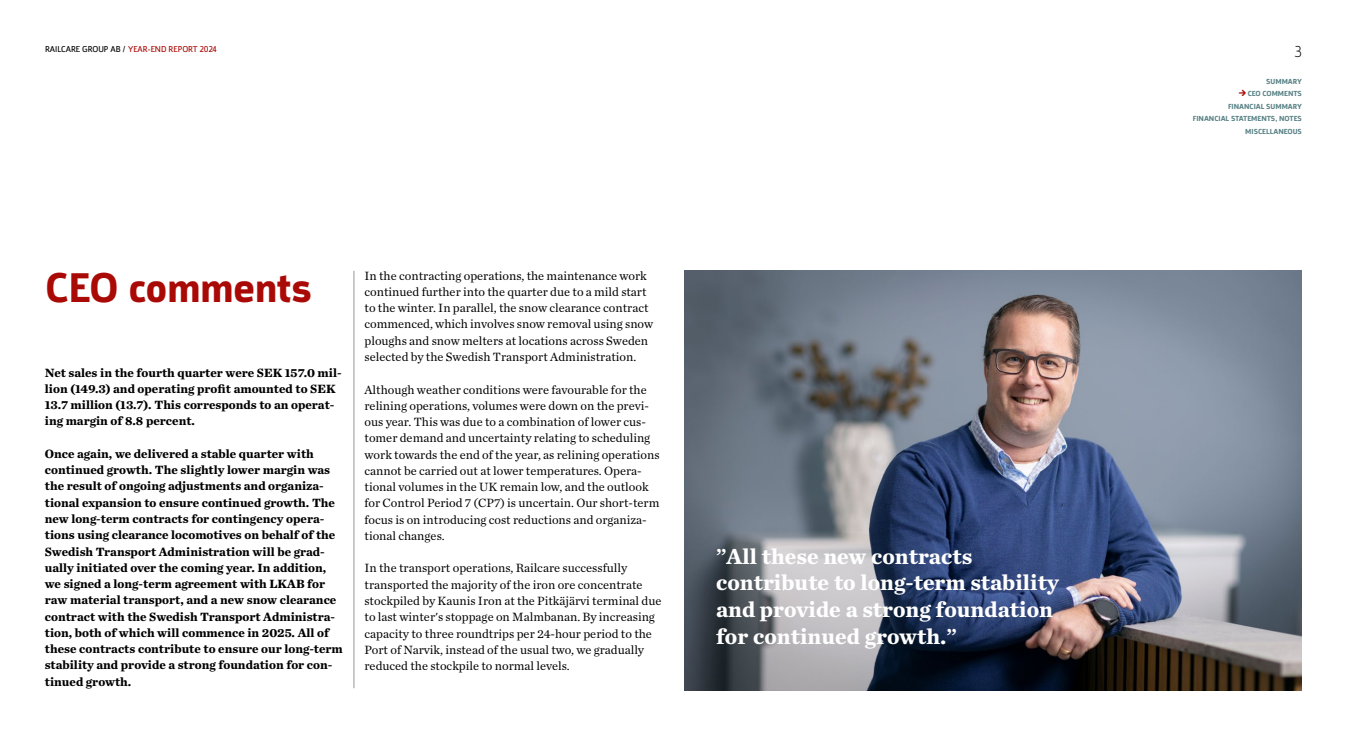
<style>
.page{position:relative;width:1347px;height:745px;background:#fff}
.page>*{position:absolute;margin:0;border:0;box-sizing:border-box;transform-origin:0 0}
.t1{font:700 42.5px "Argumentum";color:#a90a05}
.t2{font:700 22.5px/26.5px "Chronicle Text G1";color:#fff}
.t3{font:200 16.25px "Argumentum";color:#000}
.t4{font:12.5px/16.2px "Chronicle Text G1";color:#000}
.t5{font:700 12.5px/16.2px "Chronicle Text G1";color:#000}
.t6{font:8.75px "Argumentum";color:#a90a05}
.t7{font:700 7.5px/12.5px "Argumentum";color:#588185;text-align:right}
.s1{color:#000}
.s2{font-family:"Chronicle Text G1 Semi";font-weight:400}
.s3{font-family:"Trim";font-size:8.75px;color:#a90a05}
</style>
<div class="page">
<img style="left:684px;top:270px;width:617px;height:419px">
<hr style="left:354px;top:270px;width:1px;height:417px;background:#939598">
<p class="t6" style="left:45px;top:43px;width:173px"><span class="s1">RAILCARE GROUP AB /</span> YEAR-END REPORT 2024</p>
<h1 class="t1" style="left:45px;top:261px;width:269px">CEO comments</h1>
<p class="t5" style="left:45px;top:363px;width:298px">Net sales in the fourth quarter were SEK 157.0 mil&shy;lion (149.3) and operating profit amounted to SEK 13.7 million (13.7). This corresponds to an operat&shy;ing margin of 8.8 percent.</p>
<p class="t5" style="left:45px;top:444px;width:299px">Once again, we delivered a stable quarter with continued growth. The slightly lower margin was the result of ongoing adjustments and organiza&shy;tional expansion to ensure continued growth. The new long-term contracts for contingency opera&shy;tions using clearance locomotives on behalf of the Swedish Transport Administration will be grad&shy;ually initiated over the coming year. In addition, we signed a long-term agreement with LKAB for raw material transport, and a new snow clearance contract with the Swedish Transport Administra&shy;tion, both of which will commence in 2025. All of these contracts contribute to ensure our long-term stability and provide a strong foundation for con&shy;tinued growth.</p>
<p class="t4" style="left:364px;top:266px;width:290px">In the contracting operations, the maintenance work continued further into the quarter due to a mild start to the winter. In parallel, the snow clearance contract commenced, which involves snow removal using snow ploughs and snow melters at locations across Sweden selected by the Swedish Transport Administration.</p>
<p class="t4" style="left:364px;top:380px;width:297px">Although weather conditions were favourable for the relining operations, volumes were down on the previ&shy;ous year. This was due to a combination of lower cus&shy;tomer demand and uncertainty relating to scheduling work towards the end of the year, as relining operations cannot be carried out at lower temperatures. Opera&shy;tional volumes in the UK remain low, and the outlook for Control Period 7 (CP7) is uncertain. Our short-term focus is on introducing cost reductions and organiza&shy;tional changes.</p>
<p class="t4" style="left:364px;top:559px;width:298px">In the transport operations, Railcare successfully transported the majority of the iron ore concentrate stockpiled by Kaunis Iron at the Pitkäjärvi terminal due to last winter's stoppage on Malmbanan. By increasing capacity to three roundtrips per 24-hour period to the Port of Narvik, instead of the usual two, we gradually reduced the stockpile to normal levels.</p>
<h2 class="t2" style="left:716px;top:541px;width:344px"><span class="s2">”</span>All these new contracts contribute to long-term stability and provide a strong foundation for continued growth.<span class="s2">”</span></h2>
<h3 class="t3" style="left:1294px;top:42px;width:9px">3</h3>
<p class="t7" style="left:1266px;top:75px;width:37px">SUMMARY</p>
<p class="t7" style="left:1192px;top:88px;width:111px"><span class="s3">→</span> CEO COMMENTS<br>FINANCIAL SUMMARY<br>FINANCIAL STATEMENTS, NOTES<br>MISCELLANEOUS</p>
</div>
